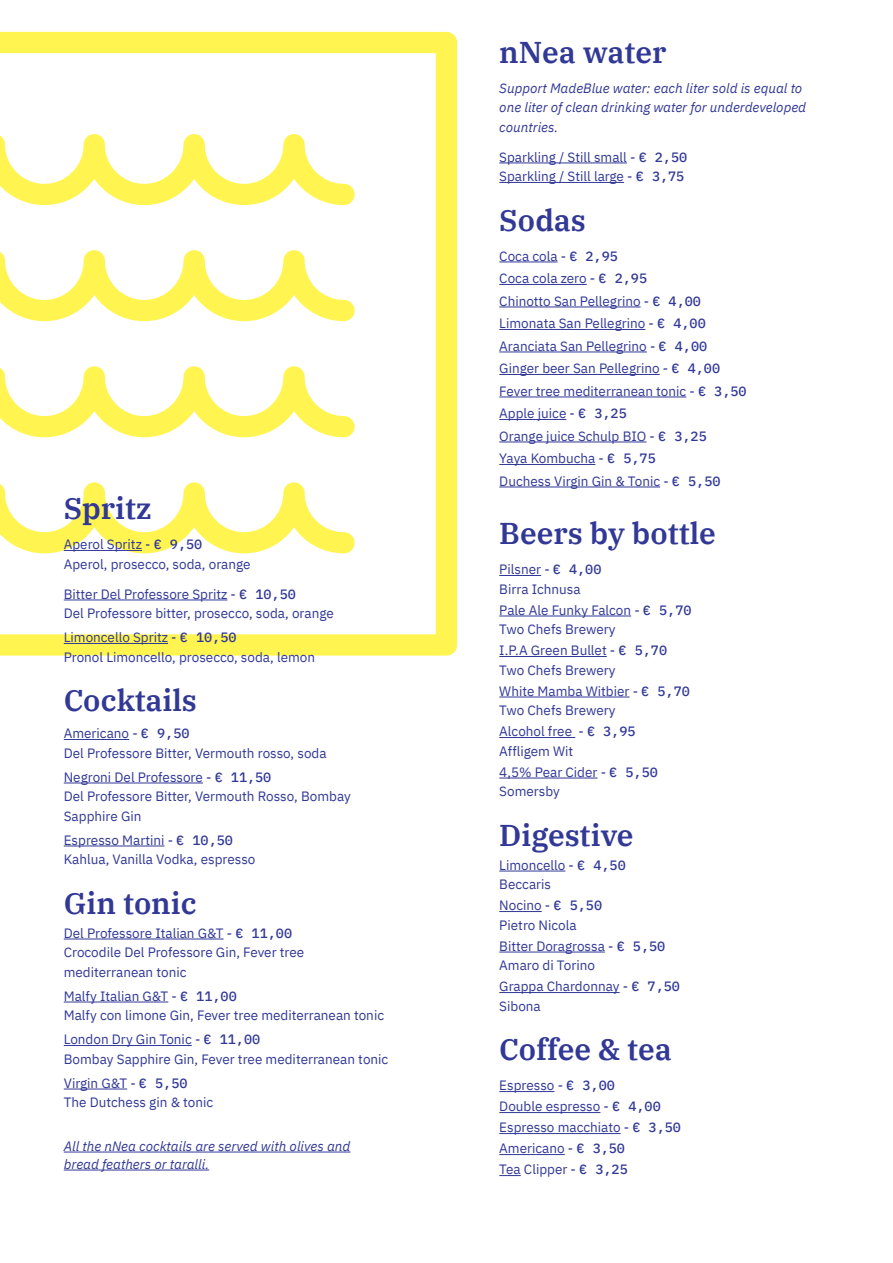
<style>
.page{position:relative;width:893px;height:1263px;background:#fff}
.page>*{position:absolute;margin:0;border:0;box-sizing:border-box;transform-origin:0 0}
.t1{font:600 30px "IBM Plex Serif";color:#313896}
.t2{font:13.5px/19.5px "IBM Plex Sans";color:#313896}
.t3{font:italic 13.5px/19.5px "IBM Plex Sans";color:#313896}
.s1{font-family:"IBM Plex Mono";font-weight:500}
</style>
<div class="page">
<svg style="left:0;top:32px;width:457px;height:624px"></svg>
<svg style="left:0;top:134px;width:355px;height:71px"></svg>
<svg style="left:0;top:250px;width:355px;height:71px"></svg>
<svg style="left:0;top:366px;width:355px;height:71px"></svg>
<svg style="left:0;top:482px;width:355px;height:71px"></svg>
<hr style="left:64px;top:550px;width:78px;height:1px;background:#313896">
<hr style="left:64px;top:599px;width:163px;height:1px;background:#313896">
<hr style="left:64px;top:643px;width:104px;height:1px;background:#313896">
<hr style="left:64px;top:739px;width:65px;height:1px;background:#313896">
<hr style="left:64px;top:782px;width:139px;height:1px;background:#313896">
<hr style="left:64px;top:845px;width:101px;height:1px;background:#313896">
<hr style="left:64px;top:938px;width:160px;height:1px;background:#313896">
<hr style="left:64px;top:1001px;width:104px;height:1px;background:#313896">
<hr style="left:64px;top:1045px;width:128px;height:1px;background:#313896">
<hr style="left:64px;top:1088px;width:63px;height:1px;background:#313896">
<hr style="left:64px;top:1151px;width:286px;height:1px;background:#313896">
<hr style="left:64px;top:1169px;width:145px;height:1px;background:#313896">
<hr style="left:499px;top:163px;width:128px;height:1px;background:#313896">
<hr style="left:499px;top:182px;width:125px;height:1px;background:#313896">
<hr style="left:499px;top:262px;width:59px;height:1px;background:#313896">
<hr style="left:499px;top:284px;width:88px;height:1px;background:#313896">
<hr style="left:499px;top:307px;width:142px;height:1px;background:#313896">
<hr style="left:499px;top:329px;width:146px;height:1px;background:#313896">
<hr style="left:499px;top:352px;width:148px;height:1px;background:#313896">
<hr style="left:499px;top:374px;width:161px;height:1px;background:#313896">
<hr style="left:499px;top:397px;width:187px;height:1px;background:#313896">
<hr style="left:499px;top:419px;width:67px;height:1px;background:#313896">
<hr style="left:499px;top:442px;width:147px;height:1px;background:#313896">
<hr style="left:499px;top:464px;width:96px;height:1px;background:#313896">
<hr style="left:499px;top:487px;width:161px;height:1px;background:#313896">
<hr style="left:499px;top:575px;width:42px;height:1px;background:#313896">
<hr style="left:499px;top:616px;width:132px;height:1px;background:#313896">
<hr style="left:499px;top:656px;width:108px;height:1px;background:#313896">
<hr style="left:499px;top:697px;width:131px;height:1px;background:#313896">
<hr style="left:499px;top:737px;width:76px;height:1px;background:#313896">
<hr style="left:499px;top:778px;width:98px;height:1px;background:#313896">
<hr style="left:499px;top:871px;width:66px;height:1px;background:#313896">
<hr style="left:499px;top:911px;width:43px;height:1px;background:#313896">
<hr style="left:499px;top:952px;width:106px;height:1px;background:#313896">
<hr style="left:499px;top:992px;width:121px;height:1px;background:#313896">
<hr style="left:499px;top:1091px;width:55px;height:1px;background:#313896">
<hr style="left:499px;top:1112px;width:101px;height:1px;background:#313896">
<hr style="left:499px;top:1133px;width:122px;height:1px;background:#313896">
<hr style="left:499px;top:1154px;width:66px;height:1px;background:#313896">
<svg style="left:499px;top:1175px;width:22px;height:1px"></svg>
<h1 class="t1" style="left:64px;top:485px;width:89px">Spritz</h1>
<p class="t2" style="left:64px;top:533px;width:188px">Aperol Spritz - <span class="s1">€ 9,50<br></span>Aperol, prosecco, soda, orange</p>
<p class="t2" style="left:64px;top:583px;width:272px">Bitter Del Professore Spritz - <span class="s1">€ 10,50<br></span>Del Professore bitter, prosecco, soda, orange</p>
<p class="t2" style="left:64px;top:626px;width:253px">Limoncello Spritz - <span class="s1">€ 10,50<br></span>Pronol Limoncello, prosecco, soda, lemon</p>
<h1 class="t1" style="left:64px;top:677px;width:135px">Cocktails</h1>
<p class="t2" style="left:64px;top:722px;width:264px">Americano - <span class="s1">€ 9,50<br></span>Del Professore Bitter, Vermouth rosso, soda</p>
<p class="t2" style="left:64px;top:766px;width:289px">Negroni Del Professore - <span class="s1">€ 11,50<br></span>Del Professore Bitter, Vermouth Rosso, Bombay<br>Sapphire Gin</p>
<p class="t2" style="left:64px;top:829px;width:193px">Espresso Martini - <span class="s1">€ 10,50<br></span>Kahlua, Vanilla Vodka, espresso</p>
<h1 class="t1" style="left:64px;top:879px;width:134px">Gin tonic</h1>
<p class="t2" style="left:64px;top:922px;width:242px">Del Professore Italian G&amp;T - <span class="s1">€ 11,00<br></span>Crocodile Del Professore Gin, Fever tree mediterranean tonic</p>
<p class="t2" style="left:64px;top:985px;width:322px">Malfy Italian G&amp;T - <span class="s1">€ 11,00<br></span>Malfy con limone Gin, Fever tree mediterranean tonic</p>
<p class="t2" style="left:64px;top:1028px;width:326px">London Dry Gin Tonic - <span class="s1">€ 11,00<br></span>Bombay Sapphire Gin, Fever tree mediterranean tonic</p>
<p class="t2" style="left:64px;top:1072px;width:151px">Virgin G&amp;T - <span class="s1">€ 5,50<br></span>The Dutchess gin &amp; tonic</p>
<p class="t3" style="left:64px;top:1136px;width:288px;line-height:18px">All the nNea cocktails are served with olives and bread feathers or taralli.</p>
<h1 class="t1" style="left:499px;top:28px;width:169px">nNea water</h1>
<p class="t3" style="left:499px;top:77px;width:308px">Support MadeBlue water: each liter sold is equal to one liter of clean drinking water for underdeveloped countries.</p>
<p class="t2" style="left:499px;top:146px;width:189px">Sparkling / Still small - <span class="s1">€ 2,50<br></span>Sparkling / Still large - <span class="s1">€ 3,75</span></p>
<h1 class="t1" style="left:499px;top:196px;width:88px">Sodas</h1>
<p class="t2" style="left:499px;top:243px;width:249px;line-height:22.5px">Coca cola - <span class="s1">€ 2,95<br></span>Coca cola zero - <span class="s1">€ 2,95<br></span>Chinotto San Pellegrino - <span class="s1">€ 4,00<br></span>Limonata San Pellegrino - <span class="s1">€ 4,00<br></span>Aranciata San Pellegrino - <span class="s1">€ 4,00<br></span>Ginger beer San Pellegrino - <span class="s1">€ 4,00<br></span>Fever tree mediterranean tonic - <span class="s1">€ 3,50<br></span>Apple juice - <span class="s1">€ 3,25<br></span>Orange juice Schulp BIO - <span class="s1">€ 3,25<br></span>Yaya Kombucha - <span class="s1">€ 5,75<br></span>Duchess Virgin Gin &amp; Tonic - <span class="s1">€ 5,50</span></p>
<h1 class="t1" style="left:499px;top:510px;width:218px">Beers by bottle</h1>
<p class="t2" style="left:499px;top:558px;width:104px">Pilsner - <span class="s1">€ 4,00<br></span>Birra Ichnusa</p>
<p class="t2" style="left:499px;top:599px;width:194px">Pale Ale Funky Falcon - <span class="s1">€ 5,70<br></span>Two Chefs Brewery</p>
<p class="t2" style="left:499px;top:639px;width:169px">I.P.A Green Bullet - <span class="s1">€ 5,70<br></span>Two Chefs Brewery</p>
<p class="t2" style="left:499px;top:680px;width:192px">White Mamba Witbier - <span class="s1">€ 5,70<br></span>Two Chefs Brewery</p>
<p class="t2" style="left:499px;top:720px;width:138px">Alcohol free - <span class="s1">€ 3,95<br></span>Affligem Wit</p>
<p class="t2" style="left:499px;top:761px;width:160px">4,5% Pear Cider - <span class="s1">€ 5,50<br></span>Somersby</p>
<h1 class="t1" style="left:499px;top:811px;width:136px">Digestive</h1>
<p class="t2" style="left:499px;top:854px;width:128px">Limoncello - <span class="s1">€ 4,50<br></span>Beccaris</p>
<p class="t2" style="left:499px;top:894px;width:104px">Nocino - <span class="s1">€ 5,50<br></span>Pietro Nicola</p>
<p class="t2" style="left:499px;top:935px;width:167px">Bitter Doragrossa - <span class="s1">€ 5,50<br></span>Amaro di Torino</p>
<p class="t2" style="left:499px;top:975px;width:182px">Grappa Chardonnay - <span class="s1">€ 7,50<br></span>Sibona</p>
<h1 class="t1" style="left:499px;top:1026px;width:174px">Coffee &amp; tea</h1>
<p class="t2" style="left:499px;top:1074px;width:183px;line-height:21px">Espresso - <span class="s1">€ 3,00<br></span>Double espresso - <span class="s1">€ 4,00<br></span>Espresso macchiato - <span class="s1">€ 3,50<br></span>Americano - <span class="s1">€ 3,50<br></span>Tea Clipper - <span class="s1">€ 3,25</span></p>
</div>
